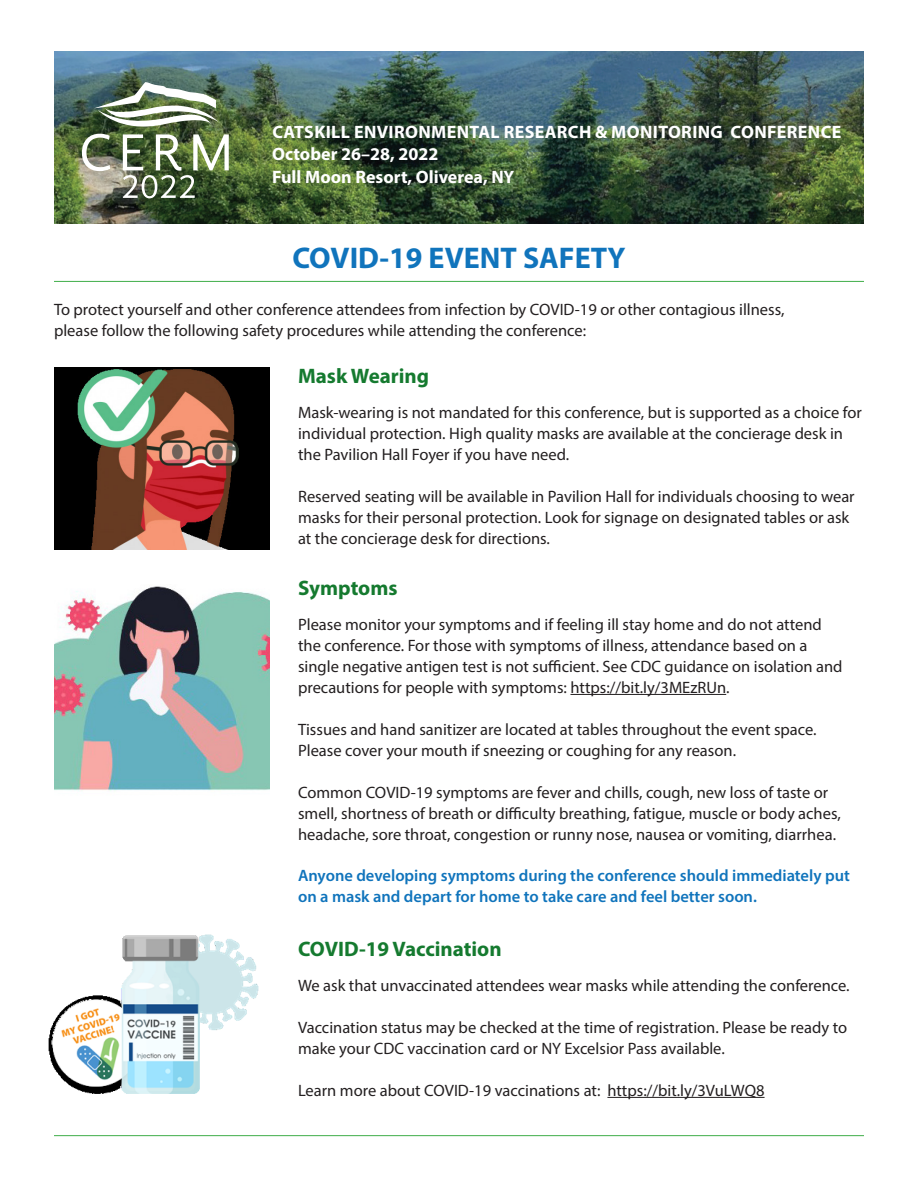
<style>
.page{position:relative;width:918px;height:1188px;background:#fff}
.page>*{position:absolute;margin:0;border:0;box-sizing:border-box;transform-origin:0 0}
.t1{font:700 30px "Myriad Pro";color:#1074bc}
.t2{font:700 21px "Myriad Pro";color:#157a2f}
.t3{font:700 18px "Myriad Pro";letter-spacing:.02em;color:#fff}
.t4{font:700 18px "Myriad Pro";color:#fff}
.t5{font:16.5px/21px "Myriad Pro";color:#231f20}
.t6{font:600 16.5px/21px "Myriad Pro";color:#1074bc}
</style>
<div class="page">
<hr style="left:54px;top:281px;width:810px;height:1px;background:#40ae49">
<img style="left:54px;top:367px;width:216px;height:183px">
<img style="left:48px;top:934px;width:211px;height:160px">
<hr style="left:607px;top:1097px;width:158px;height:1px;background:#231f20">
<img style="left:54px;top:51px;width:810px;height:173px">
<img style="left:82px;top:82px;width:147px;height:116px">
<hr style="left:570px;top:694px;width:156px;height:1px;background:#231f20">
<img style="left:54px;top:586px;width:216px;height:205px">
<hr style="left:54px;top:1135px;width:810px;height:1px;background:#40ae49">
<p class="t3" style="left:272px;top:120px;width:571px">CATSKILL ENVIRONMENTAL RESEARCH &amp; MONITORING CONFERENCE</p>
<p class="t4" style="left:272px;top:142px;width:168px">October 26–28, 2022</p>
<p class="t4" style="left:272px;top:165px;width:244px">Full Moon Resort, Oliverea, NY</p>
<h1 class="t1" style="left:292px;top:238px;width:335px">COVID-19 EVENT SAFETY</h1>
<p class="t5" style="left:54px;top:298px;width:732px">To protect yourself and other conference attendees from infection by COVID-19 or other contagious illness, please follow the following safety procedures while attending the conference:</p>
<h2 class="t2" style="left:298px;top:362px;width:133px">Mask Wearing</h2>
<p class="t5" style="left:298px;top:401px;width:565px">Mask-wearing is not mandated for this conference, but is supported as a choice for individual protection. High quality masks are available at the concierage desk in the Pavilion Hall Foyer if you have need.</p>
<p class="t5" style="left:298px;top:485px;width:558px">Reserved seating will be available in Pavilion Hall for individuals choosing to wear masks for their personal protection. Look for signage on designated tables or ask at the concierage desk for directions.</p>
<h2 class="t2" style="left:298px;top:575px;width:101px">Symptoms</h2>
<p class="t5" style="left:298px;top:613px;width:546px">Please monitor your symptoms and if feeling ill stay home and do not attend the conference. For those with symptoms of illness, attendance based on a single negative antigen test is not sufficient. See CDC guidance on isolation and precautions for people with symptoms: https://bit.ly/3MEzRUn.</p>
<p class="t5" style="left:298px;top:718px;width:520px">Tissues and hand sanitizer are located at tables throughout the event space.<br>Please cover your mouth if sneezing or coughing for any reason.</p>
<p class="t5" style="left:298px;top:781px;width:544px">Common COVID-19 symptoms are fever and chills, cough, new loss of taste or smell, shortness of breath or difficulty breathing, fatigue, muscle or body aches, headache, sore throat, congestion or runny nose, nausea or vomiting, diarrhea.</p>
<h2 class="t6" style="left:298px;top:865px;width:553px">Anyone developing symptoms during the conference should immediately put on a mask and depart for home to take care and feel better soon.</h2>
<h2 class="t2" style="left:298px;top:935px;width:205px">COVID-19 Vaccination</h2>
<p class="t5" style="left:298px;top:974px;width:553px">We ask that unvaccinated attendees wear masks while attending the conference.</p>
<p class="t5" style="left:298px;top:1016px;width:551px">Vaccination status may be checked at the time of registration. Please be ready to make your CDC vaccination card or NY Excelsior Pass available.</p>
<p class="t5" style="left:298px;top:1079px;width:468px">Learn more about COVID-19 vaccinations at: https://bit.ly/3VuLWQ8</p>
</div>
